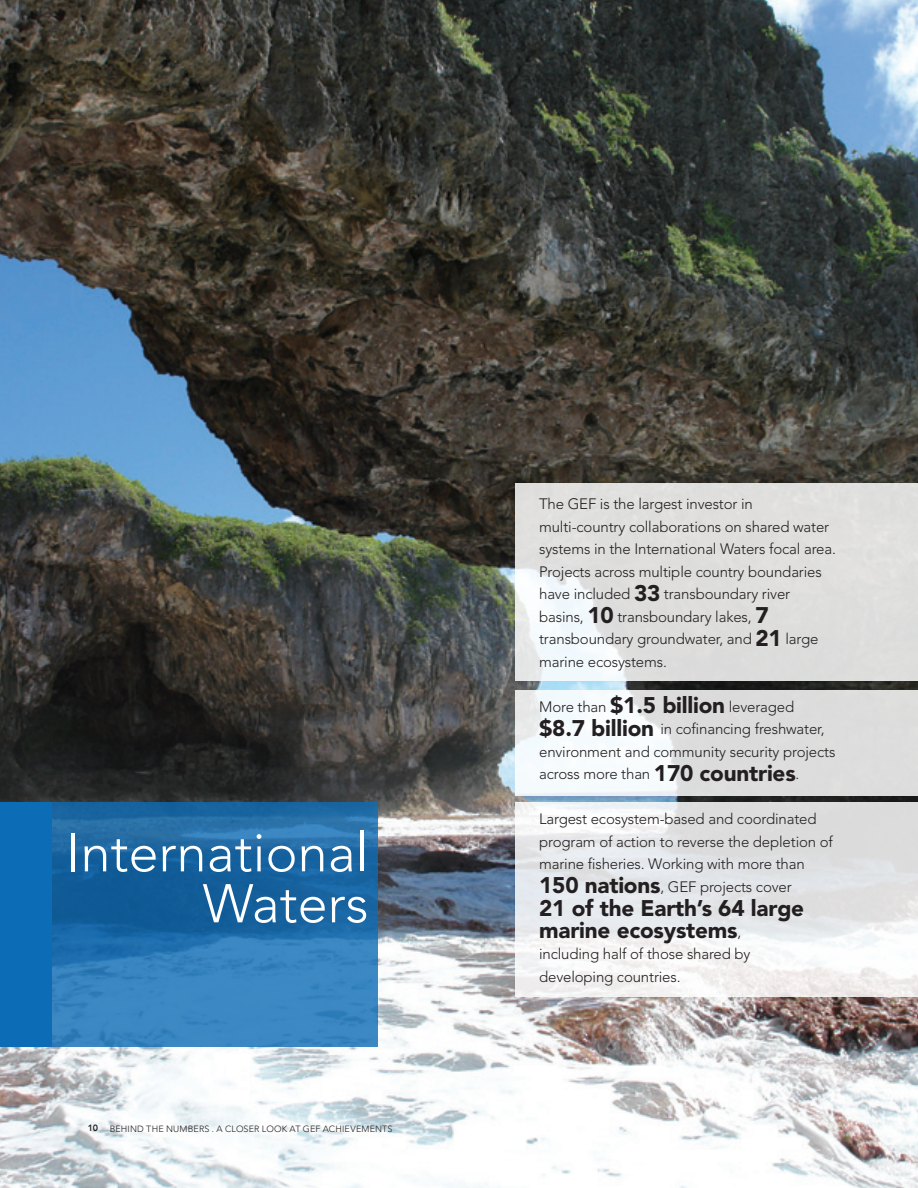
<style>
.page{position:relative;width:918px;height:1188px;background:#fff}
.page>*{position:absolute;margin:0;border:0;box-sizing:border-box;transform-origin:0 0}
.t1{font:300 54px/51px "Avenir";color:#fff;text-align:right}
.t2{font:900 22.5px/22.5px "Avenir";letter-spacing:-.01em;color:#231f20}
.t3{font:300 15px/22.5px "Avenir";letter-spacing:-.01em;color:#231f20}
.t4{font:300 9px "Avenir";letter-spacing:.02em;color:#231f20}
.t5{font:800 9px "Avenir";color:#231f20}
.s1{font-weight:900;font-size:22.5px}
.s2{font-weight:300;font-size:15px}
</style>
<div class="page">
<img style="left:0;top:0;width:918px;height:1188px">
<svg style="left:515px;top:483px;width:403px;height:198px;background:#e0e1e0"></svg>
<svg style="left:515px;top:802px;width:403px;height:195px"></svg>
<svg style="left:515px;top:690px;width:403px;height:106px;fill:#ddd"></svg>
<svg style="left:51px;top:802px;width:327px;height:245px;background:#2672ae"></svg>
<div style="left:0;top:802px;width:51px;height:245px;background:#0d6cb6"></div>
<h1 class="t1" style="left:66px;top:827px;width:304px">International<br>Waters</h1>
<p class="t5" style="left:88px;top:1123px;width:12px">10</p>
<p class="t4" style="left:110px;top:1124px;width:64px">Behind the Numbe</p>
<p class="t4" style="left:199px;top:1124px;width:39px">rs . A Close</p>
<p class="t4" style="left:254px;top:1124px;width:109px">r Loo k at GEF Achieveme</p>
<p class="t4" style="left:375px;top:1124px;width:14px">nts</p>
<p class="t3" style="left:539px;top:493px;width:298px">The GEF is the largest investor in multi-country collaborations on shared water systems in the International Waters focal area.<br>Projects across multiple country boundaries have included <span class="s1">33</span> transboundary river basins, <span class="s1">10</span> transboundary lakes, <span class="s1">7 </span>transboundary groundwater, and <span class="s1">21</span> large marine ecosystems.</p>
<p class="t3" style="left:539px;top:695px;width:298px">More than <span class="s1">$1.5 billion</span> leveraged <span class="s1">$8.7 billion</span> in cofinancing freshwater, environment and community security projects across more than <span class="s1">170 countries</span>.</p>
<p class="t3" style="left:539px;top:808px;width:295px">Largest ecosystem-based and coordinated program of action to reverse the depletion of marine fisheries. Working with more than <span class="s1">150 nations</span>, GEF projects cover</p>
<h2 class="t2" style="left:539px;top:897px;width:267px">21 of the Earth’s 64 large marine ecosystems<span class="s2">,</span></h2>
<p class="t3" style="left:539px;top:943px;width:213px">including half of those shared by developing countries.</p>
</div>
